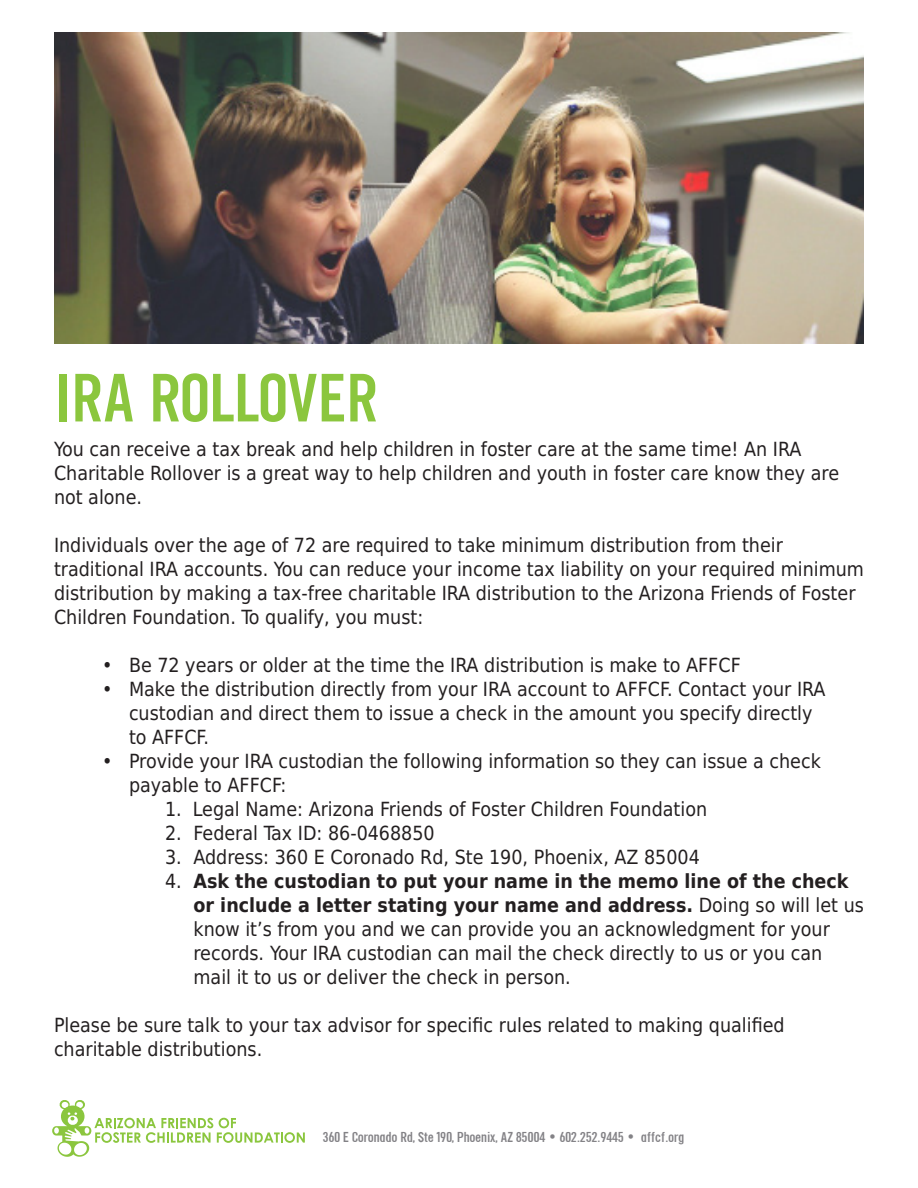
<style>
.page{position:relative;width:918px;height:1188px;background:#fff}
.page>*{position:absolute;margin:0;border:0;box-sizing:border-box;transform-origin:0 0}
.t1{font:72px "Abbey Road";letter-spacing:-.03em;color:#8bc63e}
.t2{font:19.5px/24px "DejaVu Sans Condensed";color:#231f20}
.t3{font:15px "Abbey Road";letter-spacing:-.03em;color:#838286}
.s1{font-weight:700}
.s2{font-family:"DejaVu Sans"}
</style>
<div class="page">
<img style="left:54px;top:32px;width:810px;height:311px">
<svg style="left:52px;top:1100px;width:253px;height:57px"></svg>
<p class="t1" style="left:54px;top:364px;width:326px">IRA ROLLOVER</p>
<p class="t2" style="left:54px;top:436px;width:787px">You can receive a tax break and help children in foster care at the same time! An IRA<br>Charitable Rollover is a great way to help children and youth in foster care know they are not alone.</p>
<p class="t2" style="left:54px;top:532px;width:811px">Individuals over the age of 72 are required to take minimum distribution from their traditional IRA accounts. You can reduce your income tax liability on your required minimum distribution by making a tax-free charitable IRA distribution to the Arizona Friends of Foster Children Foundation. To qualify, you must:</p>
<p class="t2" style="left:102px;top:652px;width:640px">• Be 72 years or older at the time the IRA distribution is make to AFFCF</p>
<p class="t2" style="left:129px;top:676px;width:698px;text-indent:-27px">• Make the distribution directly from your IRA account to AFFCF. Contact your IRA custodian and direct them to issue a check in the amount you specify directly to AFFCF.</p>
<p class="t2" style="left:129px;top:748px;width:693px;text-indent:-27px">• Provide your IRA custodian the following information so they can issue a check payable to AFFCF:</p>
<p class="t2" style="left:165px;top:796px;width:544px">1. Legal Name: Arizona Friends of Foster Children Foundation</p>
<p class="t2" style="left:165px;top:820px;width:271px">2. Federal Tax ID: 86-0468850</p>
<p class="t2" style="left:165px;top:844px;width:536px">3. Address: 360 E Coronado Rd, Ste 190, Phoenix, AZ 85004</p>
<p class="t2" style="left:194px;top:868px;width:672px;text-indent:-29px">4. <span class="s1">Ask the custodian to put your name in the memo line of the check or include a letter stating your name and address.</span> Doing so will let us know it’s from you and we can provide you an acknowledgment for your records. Your IRA custodian can mail the check directly to us or you can mail it to us or deliver the check in person.</p>
<p class="t2" style="left:54px;top:1012px;width:732px">Please be sure talk to your tax advisor for specific rules related to making qualified charitable distributions.</p>
<p class="t3" style="left:323px;top:1130px;width:363px">360 E Coronado Rd, Ste 190, Phoenix, AZ 85004 <span class="s2">•</span> 602.252.9445 <span class="s2">•</span> affcf.org</p>
</div>
